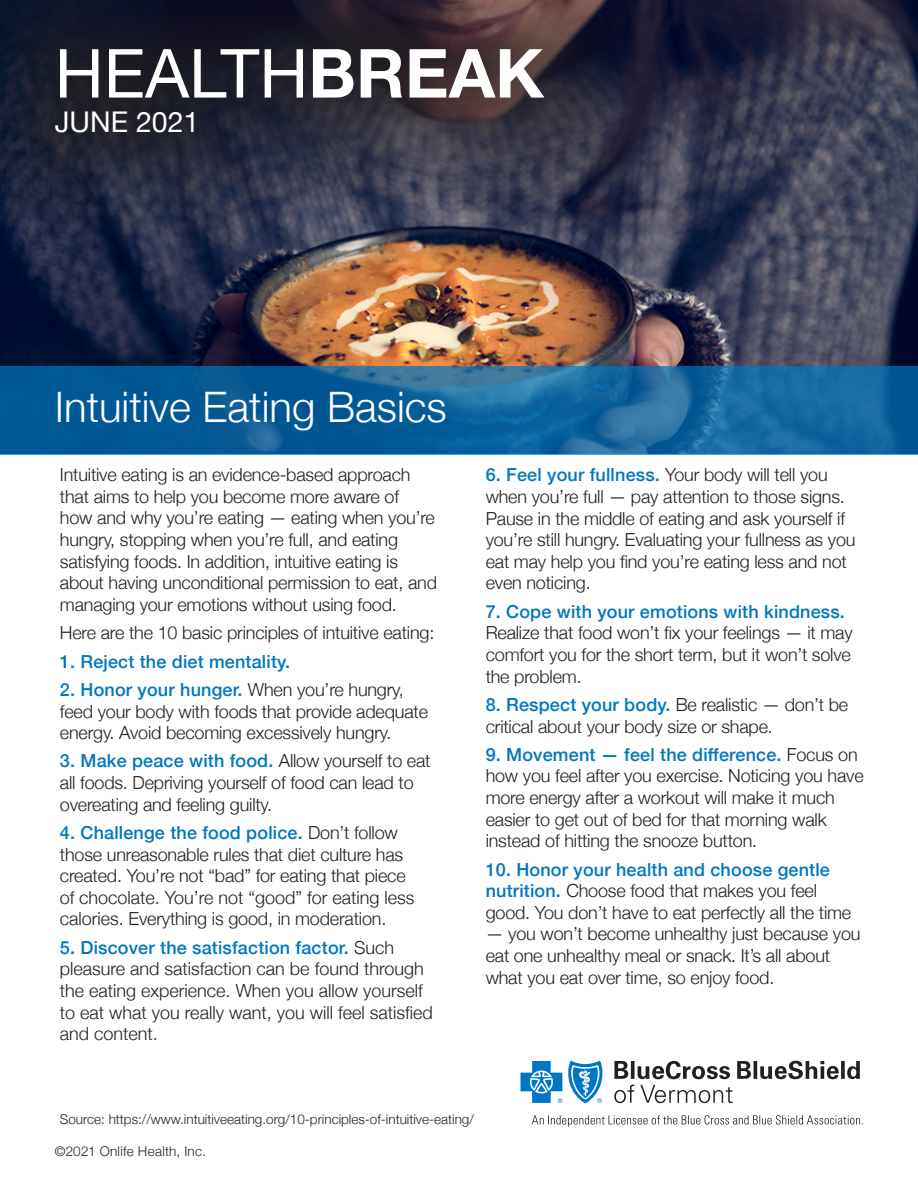
<style>
.page{position:relative;width:918px;height:1188px;background:#fff}
.page>*{position:absolute;margin:0;border:0;box-sizing:border-box;transform-origin:0 0}
.t1{font:67.8px "Helvetica Neue";color:#fff}
.t2{font:300 42px "Helvetica Neue";color:#fff}
.t3{font:28.5px "Helvetica Neue";color:#fff}
.t4{font:300 18px/21.6px "Helvetica Neue";letter-spacing:-.01em;color:#231f20}
.t5{font:500 18px "Helvetica Neue";letter-spacing:.01em;color:#0077c0}
.body{font:300 13.5px "Helvetica Neue";color:#231f20}
.body-2{font:300 13.5px "Helvetica Neue";letter-spacing:.02em;color:#231f20}
.s1{font-weight:700}
.s2{font-weight:500;color:#0077c0}
</style>
<div class="page">
<img style="left:0;top:0;width:918px;height:366px">
<svg style="left:0;top:366px;width:918px;height:89px;background:#10639c"></svg>
<svg style="left:532px;top:1115px;width:331px;height:12px"></svg>
<svg style="left:614px;top:1061px;width:246px;height:42px"></svg>
<svg style="left:520px;top:1061px;width:83px;height:42px"></svg>
<svg style="left:0;top:0;width:659px;height:247px;background:#2b2a3a"></svg>
<p class="t1" style="left:55px;top:25px;width:491px">HEALTH<span class="s1">BREAK</span></p>
<p class="t3" style="left:55px;top:101px;width:146px">JUNE 2021</p>
<p class="t2" style="left:55px;top:373px;width:394px">Intuitive Eating Basics</p>
<p class="t4" style="left:60px;top:463px;width:379px">Intuitive eating is an evidence-based approach that aims to help you become more aware of<br>how and why you’re eating — eating when you’re hungry, stopping when you’re full, and eating satisfying foods. In addition, intuitive eating is about having unconditional permission to eat, and managing your emotions without using food.</p>
<p class="t4" style="left:60px;top:621px;width:376px">Here are the 10 basic principles of intuitive eating:</p>
<p class="t5" style="left:60px;top:647px;width:232px">1. Reject the diet mentality.</p>
<p class="t4" style="left:60px;top:677px;width:370px"><span class="s2">2. Honor your hunger.</span> When you’re hungry, feed your body with foods that provide adequate energy. Avoid becoming excessively hungry.</p>
<p class="t4" style="left:60px;top:749px;width:372px"><span class="s2">3. Make peace with food.</span> Allow yourself to eat all foods. Depriving yourself of food can lead to overeating and feeling guilty.</p>
<p class="t4" style="left:60px;top:820px;width:356px"><span class="s2">4. Challenge the food police.</span> Don’t follow those unreasonable rules that diet culture has created. You’re not “bad” for eating that piece of chocolate. You’re not “good” for eating less calories. Everything is good, in moderation.</p>
<p class="t4" style="left:60px;top:935px;width:374px"><span class="s2">5. Discover the satisfaction factor.</span> Such pleasure and satisfaction can be found through the eating experience. When you allow yourself to eat what you really want, you will feel satisfied and content.</p>
<p class="t4" style="left:486px;top:463px;width:371px"><span class="s2">6. Feel your fullness.</span> Your body will tell you when you’re full — pay attention to those signs.<br>Pause in the middle of eating and ask yourself if you’re still hungry. Evaluating your fullness as you eat may help you find you’re eating less and not even noticing.</p>
<p class="t4" style="left:486px;top:599px;width:369px"><span class="s2">7. Cope with your emotions with kindness.<br></span>Realize that food won’t fix your feelings — it may comfort you for the short term, but it won’t solve the problem.</p>
<p class="t4" style="left:486px;top:692px;width:364px"><span class="s2">8. Respect your body.</span> Be realistic — don’t be critical about your body size or shape.</p>
<p class="t4" style="left:486px;top:742px;width:379px"><span class="s2">9. Movement — feel the difference.</span> Focus on how you feel after you exercise. Noticing you have more energy after a workout will make it much easier to get out of bed for that morning walk instead of hitting the snooze button.</p>
<p class="t4" style="left:486px;top:857px;width:367px"><span class="s2">10. Honor your health and choose gentle nutrition.</span> Choose food that makes you feel good. You don’t have to eat perfectly all the time</p>
<p class="t4" style="left:486px;top:922px;width:376px">— you won’t become unhealthy just because you eat one unhealthy meal or snack. It’s all about what you eat over time, so enjoy food.</p>
<p class="body" style="left:60px;top:1108px;width:416px">Source: https://www.intuitiveeating.org/10-principles-of-intuitive-eating/</p>
<p class="body-2" style="left:55px;top:1140px;width:153px">©2021 Onlife Health, Inc.</p>
</div>
